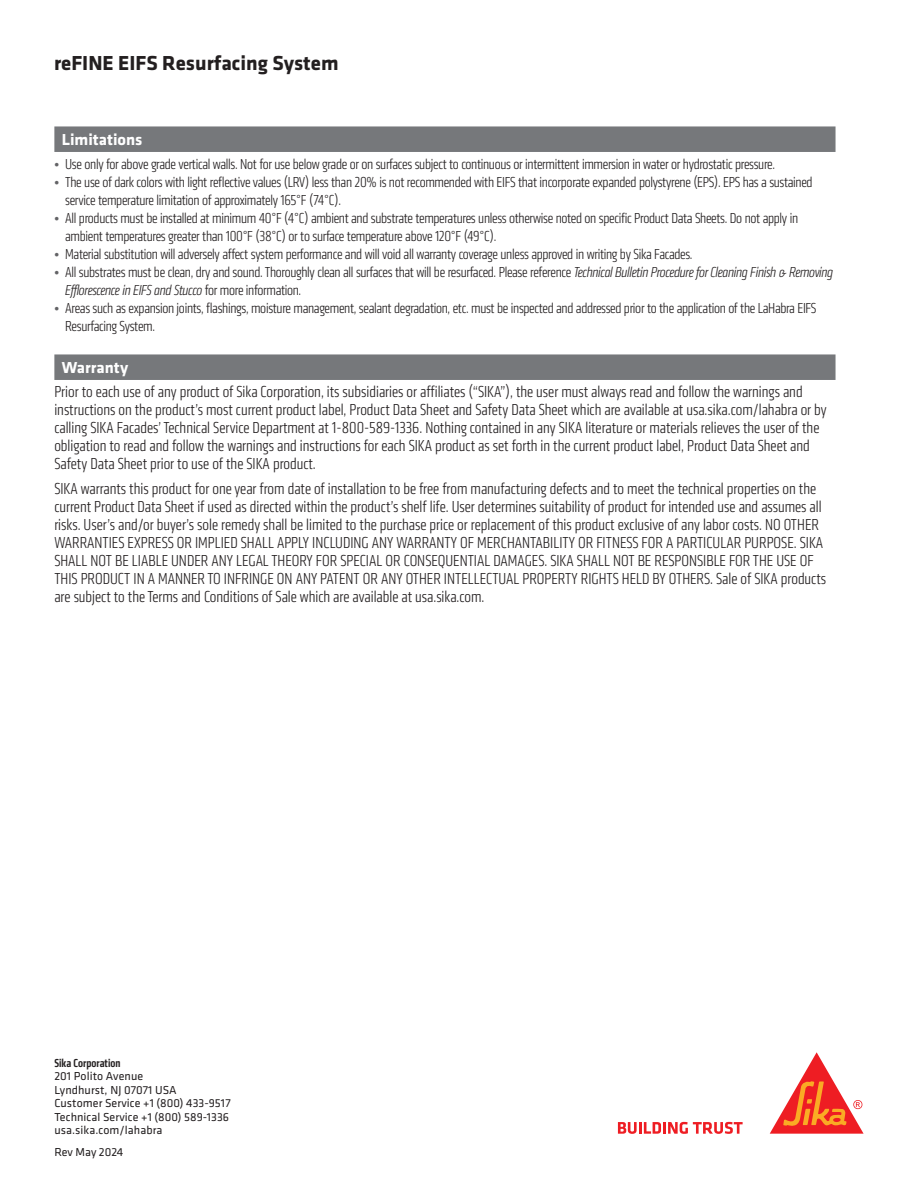
<style>
.page{position:relative;width:918px;height:1188px;background:#fff}
.page>*{position:absolute;margin:0;border:0;box-sizing:border-box;transform-origin:0 0}
.t1{font:700 21px "Klavika";color:#231f20}
.Boiler_Plate_Copy{font:300 condensed 16.5px/18px "Klavika";color:#231f20}
.t2{font:700 16.5px "Klavika";color:#fff}
.Text{font:300 condensed 15px/18px "Klavika";letter-spacing:-.02em;color:#231f20}
.t3{font:12px "Klavika";letter-spacing:.005em;color:#231f20}
.t4{font:500 condensed 12px "Klavika";letter-spacing:.005em;color:#231f20}
.s1{font-weight:700;font-stretch:normal;font-size:13.5px;color:#636366}
.s2{font-style:italic}
</style>
<div class="page">
<div style="left:54px;top:126px;width:782px;height:26px;background:#76787b"></div>
<div style="left:54px;top:354px;width:782px;height:26px;background:#76787b"></div>
<svg style="left:618px;top:1122px;width:125px;height:12px"></svg>
<svg style="left:770px;top:1052px;width:94px;height:82px"></svg>
<p class="t1" style="left:54px;top:48px;width:286px">reFINE EIFS Resurfacing System</p>
<p class="t2" style="left:62px;top:128px;width:82px">Limitations</p>
<p class="Text" style="left:54px;top:155px;width:722px"><span class="s1">•</span> Use only for above grade vertical walls. Not for use below grade or on surfaces subject to continuous or intermittent immersion in water or hydrostatic pressure.</p>
<p class="Text" style="left:65px;top:173px;width:749px;text-indent:-11px"><span class="s1">•</span> The use of dark colors with light reflective values (LRV) less than 20% is not recommended with EIFS that incorporate expanded polystyrene (EPS). EPS has a sustained service temperature limitation of approximately 165°F (74°C).</p>
<p class="Text" style="left:65px;top:209px;width:735px;text-indent:-11px"><span class="s1">•</span> All products must be installed at minimum 40°F (4°C) ambient and substrate temperatures unless otherwise noted on specific Product Data Sheets. Do not apply in ambient temperatures greater than 100°F (38°C) or to surface temperature above 120°F (49°C).</p>
<p class="Text" style="left:54px;top:245px;width:640px"><span class="s1">•</span> Material substitution will adversely affect system performance and will void all warranty coverage unless approved in writing by Sika Facades.</p>
<p class="Text" style="left:65px;top:263px;width:770px;text-indent:-11px"><span class="s1">•</span> All substrates must be clean, dry and sound. Thoroughly clean all surfaces that will be resurfaced. Please reference <span class="s2">Technical Bulletin Procedure for Cleaning Finish &amp; Removing<br>Efflorescence in EIFS and Stucco</span> for more information.</p>
<p class="Text" style="left:65px;top:299px;width:753px;text-indent:-11px"><span class="s1">•</span> Areas such as expansion joints, flashings, moisture management, sealant degradation, etc. must be inspected and addressed prior to the application of the LaHabra EIFS<br>Resurfacing System.</p>
<p class="t2" style="left:62px;top:356px;width:68px">Warranty</p>
<p class="Boiler_Plate_Copy" style="left:54px;top:383px;width:774px">Prior to each use of any product of Sika Corporation, its subsidiaries or affiliates (“SIKA”), the user must always read and follow the warnings and instructions on the product’s most current product label, Product Data Sheet and Safety Data Sheet which are available at usa.sika.com/lahabra or by calling SIKA Facades’ Technical Service Department at 1-800-589-1336. Nothing contained in any SIKA literature or materials relieves the user of the obligation to read and follow the warnings and instructions for each SIKA product as set forth in the current product label, Product Data Sheet and Safety Data Sheet prior to use of the SIKA product.</p>
<p class="Boiler_Plate_Copy" style="left:54px;top:480px;width:773px">SIKA warrants this product for one year from date of installation to be free from manufacturing defects and to meet the technical properties on the current Product Data Sheet if used as directed within the product’s shelf life. User determines suitability of product for intended use and assumes all risks. User’s and/or buyer’s sole remedy shall be limited to the purchase price or replacement of this product exclusive of any labor costs. NO OTHER WARRANTIES EXPRESS OR IMPLIED SHALL APPLY INCLUDING ANY WARRANTY OF MERCHANTABILITY OR FITNESS FOR A PARTICULAR PURPOSE. SIKA SHALL NOT BE LIABLE UNDER ANY LEGAL THEORY FOR SPECIAL OR CONSEQUENTIAL DAMAGES. SIKA SHALL NOT BE RESPONSIBLE FOR THE USE OF THIS PRODUCT IN A MANNER TO INFRINGE ON ANY PATENT OR ANY OTHER INTELLECTUAL PROPERTY RIGHTS HELD BY OTHERS. Sale of SIKA products are subject to the Terms and Conditions of Sale which are available at usa.sika.com.</p>
<p class="t4" style="left:54px;top:1055px;width:68px">Sika Corporation</p>
<p class="t3" style="left:54px;top:1069px;width:90px">201 Polito Avenue</p>
<p class="t3" style="left:54px;top:1082px;width:124px">Lyndhurst, NJ 07071 USA</p>
<p class="t3" style="left:54px;top:1096px;width:178px">Customer Service +1 (800) 433-9517</p>
<p class="t3" style="left:54px;top:1109px;width:176px">Technical Service +1 (800) 589-1336</p>
<p class="t3" style="left:54px;top:1123px;width:109px">usa.sika.com/lahabra</p>
<p class="t3" style="left:54px;top:1145px;width:70px">Rev May 2024</p>
</div>
